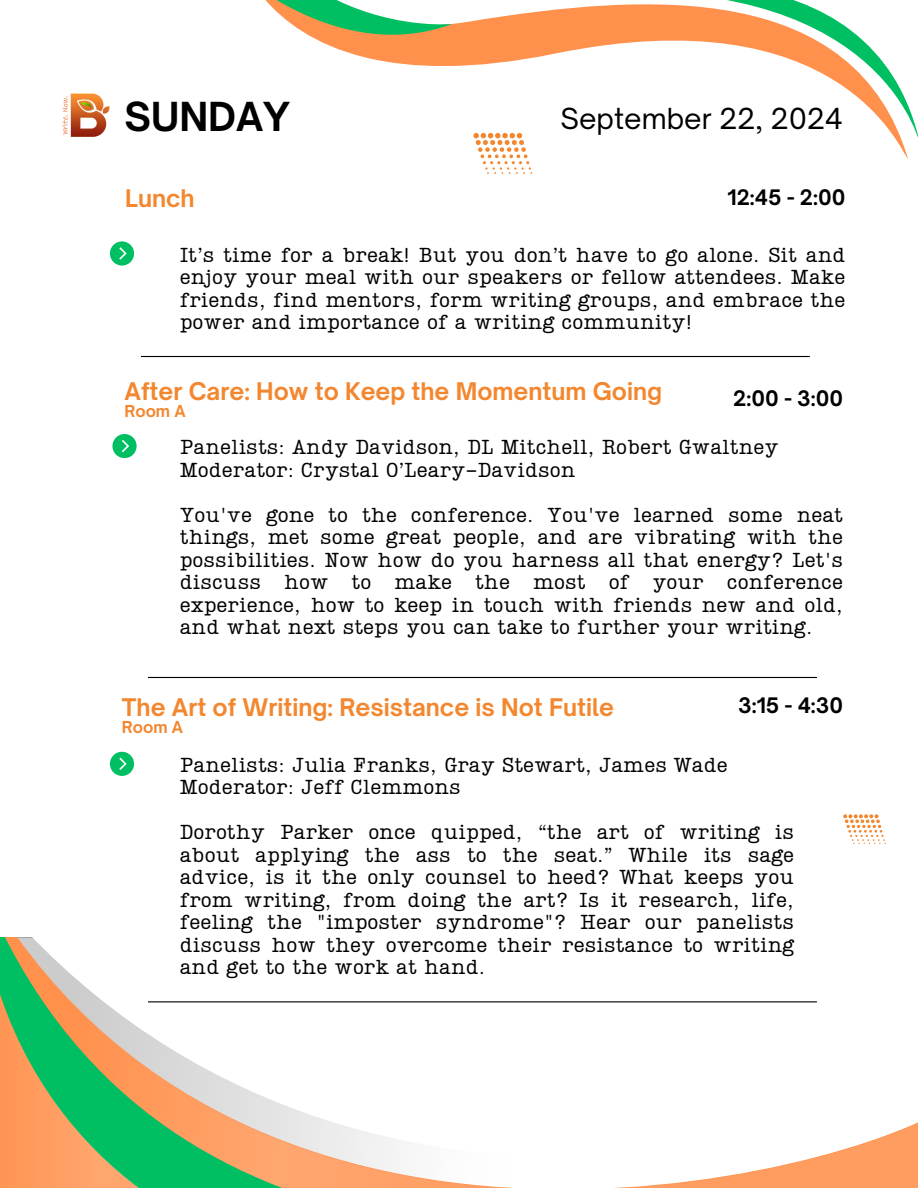
<style>
.page{position:relative;width:918px;height:1188px;background:#fff}
.page>*{position:absolute;margin:0;border:0;box-sizing:border-box;transform-origin:0 0}
.t1{font:700 38.25px "Open Sauce One";color:#000}
.t2{font:27.75px "Open Sauce One";color:#000}
.t3{font:700 23.25px "Open Sauce One";color:#f3872f}
.t4{font:20.4px/22.5px "Lumios TW New";color:#000;text-align:justify}
.t5{font:700 20.4px "Open Sauce One";color:#000}
.t6{font:700 15.75px "Open Sauce One";color:#f3872f}
</style>
<div class="page">
<svg style="left:833px;top:1122px;width:85px;height:66px;fill:#ff9c5f"></svg>
<svg style="left:235px;top:1002px;width:598px;height:186px"></svg>
<svg style="left:0;top:938px;width:235px;height:250px"></svg>
<svg style="left:476px;top:7px;width:432px;height:152px"></svg>
<svg style="left:584px;top:0;width:334px;height:147px"></svg>
<svg style="left:265px;top:0;width:217px;height:79px"></svg>
<img style="left:62px;top:93px;width:48px;height:44px">
<svg style="left:110px;top:241px;width:24px;height:24px"></svg>
<svg style="left:112px;top:434px;width:24px;height:24px"></svg>
<hr style="left:148px;top:1001px;width:669px;height:1px;background:#000">
<svg style="left:473px;top:133px;width:59px;height:41px"></svg>
<svg style="left:843px;top:814px;width:43px;height:30px"></svg>
<svg style="left:110px;top:752px;width:24px;height:23px"></svg>
<hr style="left:141px;top:356px;width:669px;height:1px;background:#000">
<hr style="left:148px;top:677px;width:669px;height:1px;background:#000">
<p class="t1" style="left:125px;top:93px;width:167px">SUNDAY</p>
<p class="t2" style="left:560px;top:101px;width:284px">September 22, 2024</p>
<h4 class="t3" style="left:125px;top:184px;width:71px">Lunch</h4>
<h2 class="t5" style="left:727px;top:184px;width:120px">12:45 - 2:00</h2>
<h1 class="t4" style="left:180px;top:242px;width:667px">It’s time for a break! But you don’t have to go alone. Sit and enjoy your meal with our speakers or fellow attendees. Make friends, find mentors, form writing groups, and embrace the power and importance of a writing community!</h1>
<h3 class="t3" style="left:125px;top:377px;width:539px">After Care: How to Keep the Momentum Going</h3>
<h3 class="t6" style="left:125px;top:401px;width:63px">Room A</h3>
<p class="t4" style="left:180px;top:434px;width:600px">Panelists: Andy Davidson, DL Mitchell, Robert Gwaltney</p>
<p class="t4" style="left:180px;top:457px;width:397px">Moderator: Crystal O’Leary-Davidson</p>
<h3 class="t4" style="left:180px;top:502px;width:665px">You've gone to the conference. You've learned some neat things, met some great people, and are vibrating with the possibilities. Now how do you harness all that energy? Let's discuss how to make the most of your conference experience, how to keep in touch with friends new and old, and what next steps you can take to further your writing.</h3>
<p class="t5" style="left:733px;top:386px;width:111px">2:00 - 3:00</p>
<h3 class="t5" style="left:738px;top:692px;width:106px">3:15 - 4:30</h3>
<h4 class="t3" style="left:122px;top:693px;width:494px">The Art of Writing: Resistance is Not Futile</h4>
<h4 class="t6" style="left:122px;top:717px;width:63px">Room A</h4>
<p class="t4" style="left:180px;top:752px;width:550px">Panelists: Julia Franks, Gray Stewart, James Wade</p>
<p class="t4" style="left:180px;top:774px;width:283px">Moderator: Jeff Clemmons</p>
<p class="t4" style="left:180px;top:819px;width:616px">Dorothy Parker once quipped, “the art of writing is about applying the ass to the seat.” While its sage advice, is it the only counsel to heed? What keeps you from writing, from doing the art? Is it research, life, feeling the "imposter syndrome"? Hear our panelists discuss how they overcome their resistance to writing and get to the work at hand.</p>
</div>
